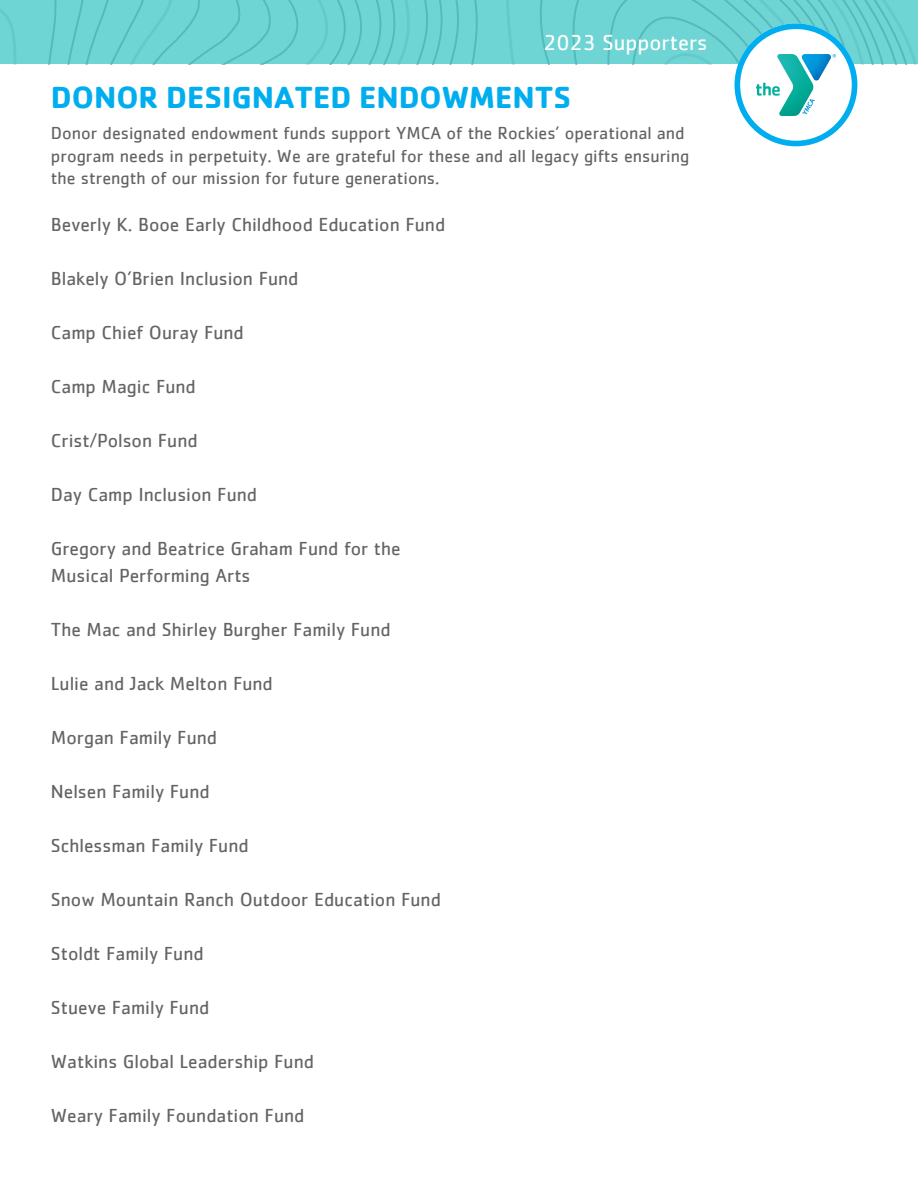
<style>
.page{position:relative;width:918px;height:1188px;background:#fff}
.page>*{position:absolute;margin:0;border:0;box-sizing:border-box;transform-origin:0 0}
.t1{font:700 31.5px "Cachet";color:#00aeef}
.t2{font:22.5px "Cachet";color:#fff}
.t3{font:19.5px/27px "Cachet";color:#636466}
.t4{font:18px/22.5px "Cachet";color:#636466}
</style>
<div class="page">
<svg style="left:0;top:0;width:918px;height:146px"></svg>
<img style="left:757px;top:55px;width:78px;height:61px">
<p class="t2" style="left:543px;top:32px;width:166px">2023 Supporters</p>
<h2 class="t1" style="left:51px;top:77px;width:522px">DONOR DESIGNATED ENDOWMENTS</h2>
<p class="t4" style="left:51px;top:123px;width:640px">Donor designated endowment funds support YMCA of the Rockies’ operational and program needs in perpetuity. We are grateful for these and all legacy gifts ensuring the strength of our mission for future generations.</p>
<h1 class="t3" style="left:51px;top:212px;width:396px">Beverly K. Booe Early Childhood Education Fund</h1>
<p class="t3" style="left:51px;top:266px;width:249px">Blakely O’Brien Inclusion Fund</p>
<p class="t3" style="left:51px;top:320px;width:194px">Camp Chief Ouray Fund</p>
<p class="t3" style="left:51px;top:374px;width:146px">Camp Magic Fund</p>
<p class="t3" style="left:51px;top:428px;width:148px">Crist/Polson Fund</p>
<p class="t3" style="left:51px;top:482px;width:208px">Day Camp Inclusion Fund</p>
<p class="t3" style="left:51px;top:536px;width:351px">Gregory and Beatrice Graham Fund for the<br>Musical Performing Arts</p>
<p class="t3" style="left:51px;top:617px;width:341px">The Mac and Shirley Burgher Family Fund</p>
<p class="t3" style="left:51px;top:671px;width:223px">Lulie and Jack Melton Fund</p>
<p class="t3" style="left:51px;top:725px;width:168px">Morgan Family Fund</p>
<p class="t3" style="left:51px;top:779px;width:160px">Nelsen Family Fund</p>
<p class="t3" style="left:51px;top:833px;width:199px">Schlessman Family Fund</p>
<p class="t3" style="left:51px;top:887px;width:391px">Snow Mountain Ranch Outdoor Education Fund</p>
<p class="t3" style="left:51px;top:941px;width:154px">Stoldt Family Fund</p>
<p class="t3" style="left:51px;top:995px;width:160px">Stueve Family Fund</p>
<p class="t3" style="left:51px;top:1049px;width:265px">Watkins Global Leadership Fund</p>
<p class="t3" style="left:51px;top:1103px;width:255px">Weary Family Foundation Fund</p>
</div>
